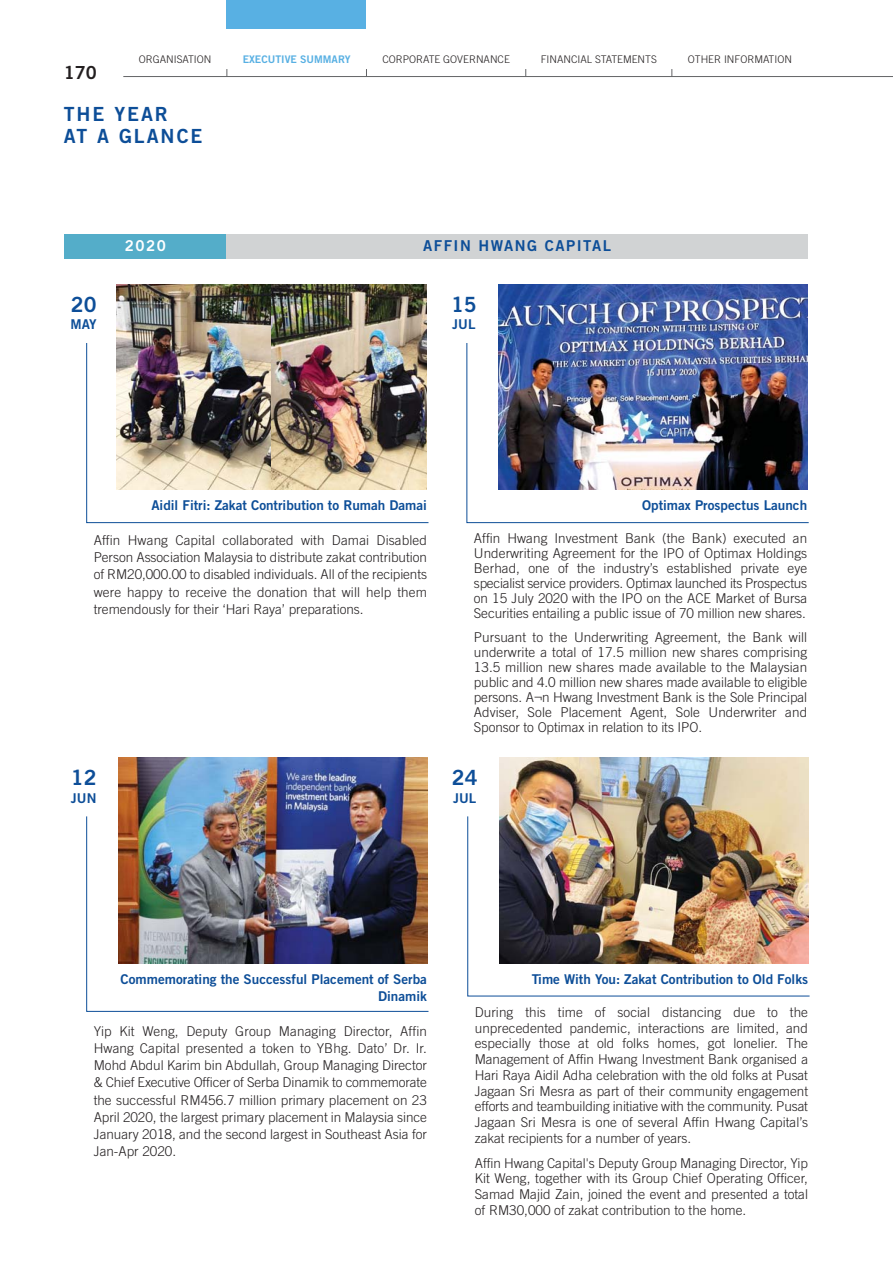
<style>
.page{position:relative;width:893px;height:1263px;background:#fff}
.page>*{position:absolute;margin:0;border:0;box-sizing:border-box;transform-origin:0 0}
.t1{font:21px "Trade Gothic Bold Two";color:#0d4e98}
.t2{font:19.5px/22.5px "Trade Gothic Bold Two";letter-spacing:.1em;color:#0d4e98}
.t3{font:18px "Trade Gothic Bold Two";color:#231f20}
.t4{font:15px "Trade Gothic Bold Two";letter-spacing:.1em;color:#0d4e98}
.t5{font:15px "Trade Gothic Bold Two";color:#fff}
.t6{font:300 13.5px/15px "Trade Gothic";color:#231f20;text-align:justify}
.t7{font:13.5px/17.2px "Trade Gothic Bold Two";color:#0d4e98;text-align:right}
.t8{font:300 10.5px "Trade Gothic";color:#231f20}
.t9{font:10.5px "Trade Gothic Bold Two";color:#58b0e3}
</style>
<div class="page">
<hr style="left:123px;top:76px;width:770px;height:1px;background:#636466">
<div style="left:226px;top:0;width:140px;height:28px;background:#58b0e3"></div>
<svg style="left:466px;top:342px;width:343px;height:181px"></svg>
<img style="left:499px;top:285px;width:308px;height:205px">
<svg style="left:86px;top:816px;width:343px;height:196px"></svg>
<img style="left:118px;top:758px;width:309px;height:205px">
<div style="left:64px;top:234px;width:162px;height:24px;background:#54adc9"></div>
<div style="left:226px;top:234px;width:582px;height:24px;background:#d1d3d4"></div>
<svg style="left:467px;top:816px;width:343px;height:181px"></svg>
<img style="left:499px;top:758px;width:309px;height:205px">
<svg style="left:86px;top:342px;width:343px;height:181px"></svg>
<img style="left:117px;top:284px;width:310px;height:206px">
<p class="t8" style="left:139px;top:55px;width:74px">ORGANISATION</p>
<p class="t9" style="left:243px;top:55px;width:110px">EXECUTIVE SUMMARY</p>
<p class="t8" style="left:382px;top:55px;width:129px">CORPORATE GOVERNANCE</p>
<p class="t8" style="left:541px;top:55px;width:118px">FINANCIAL STATEMENTS</p>
<p class="t8" style="left:688px;top:55px;width:106px">OTHER INFORMATION</p>
<h3 class="t3" style="left:64px;top:66px;width:34px">170</h3>
<h2 class="t2" style="left:64px;top:104px;width:140px">THE YEAR<br>AT A GLANCE</h2>
<h1 class="t1" style="left:71px;top:297px;width:27px">20</h1>
<p class="t7" style="left:71px;top:317px;width:28px">MAY</p>
<p class="t5" style="left:125px;top:240px;width:43px">2020</p>
<p class="t4" style="left:423px;top:240px;width:190px">AFFIN HWANG CAPITAL</p>
<h1 class="t1" style="left:451px;top:297px;width:27px">15</h1>
<p class="t7" style="left:452px;top:317px;width:25px">JUL</p>
<p class="t7" style="left:151px;top:498px;width:277px">Aidil Fitri: Zakat Contribution to Rumah Damai</p>
<p class="t6" style="left:94px;top:533px;width:335px;line-height:17.2px">Affin Hwang Capital collaborated with Damai Disabled Person Association Malaysia to distribute zakat contribution of RM20,000.00 to disabled individuals. All of the recipients were happy to receive the donation that will help them tremendously for their ‘Hari Raya’ preparations.</p>
<h1 class="t1" style="left:71px;top:770px;width:27px">12</h1>
<p class="t7" style="left:71px;top:790px;width:27px">JUN</p>
<p class="t7" style="left:642px;top:498px;width:166px">Optimax Prospectus Launch</p>
<p class="t6" style="left:474px;top:531px;width:335px">Affin Hwang Investment Bank (the Bank) executed an Underwriting Agreement for the IPO of Optimax Holdings Berhad, one of the industry’s established private eye specialist service providers. Optimax launched its Prospectus on 15 July 2020 with the IPO on the ACE Market of Bursa Securities entailing a public issue of 70 million new shares.</p>
<p class="t6" style="left:474px;top:630px;width:335px">Pursuant to the Underwriting Agreement, the Bank will underwrite a total of 17.5 million new shares comprising 13.5 million new shares made available to the Malaysian public and 4.0 million new shares made available to eligible persons. A¬n Hwang Investment Bank is the Sole Principal Adviser, Sole Placement Agent, Sole Underwriter and Sponsor to Optimax in relation to its IPO.</p>
<h1 class="t1" style="left:452px;top:770px;width:27px">24</h1>
<p class="t7" style="left:453px;top:790px;width:25px">JUL</p>
<p class="t7" style="left:121px;top:971px;width:308px">Commemorating the Successful Placement of Serba<br>Dinamik</p>
<p class="t6" style="left:94px;top:1023px;width:335px;line-height:17.2px">Yip Kit Weng, Deputy Group Managing Director, Affin Hwang Capital presented a token to YBhg. Dato’ Dr. Ir.<br>Mohd Abdul Karim bin Abdullah, Group Managing Director &amp; Chief Executive Officer of Serba Dinamik to commemorate the successful RM456.7 million primary placement on 23<br>April 2020, the largest primary placement in Malaysia since January 2018, and the second largest in Southeast Asia for Jan-Apr 2020.</p>
<p class="t7" style="left:532px;top:971px;width:278px">Time With You: Zakat Contribution to Old Folks</p>
<p class="t6" style="left:475px;top:1005px;width:335px;line-height:15.8px">During this time of social distancing due to the unprecedented pandemic, interactions are limited, and especially those at old folks homes, got lonelier. The Management of Affin Hwang Investment Bank organised a Hari Raya Aidil Adha celebration with the old folks at Pusat Jagaan Sri Mesra as part of their community engagement efforts and teambuilding initiative with the community. Pusat Jagaan Sri Mesra is one of several Affin Hwang Capital’s zakat recipients for a number of years.</p>
<p class="t6" style="left:475px;top:1156px;width:335px;line-height:15.8px">Affin Hwang Capital's Deputy Group Managing Director, Yip Kit Weng, together with its Group Chief Operating Officer, Samad Majid Zain, joined the event and presented a total of RM30,000 of zakat contribution to the home.</p>
</div>
